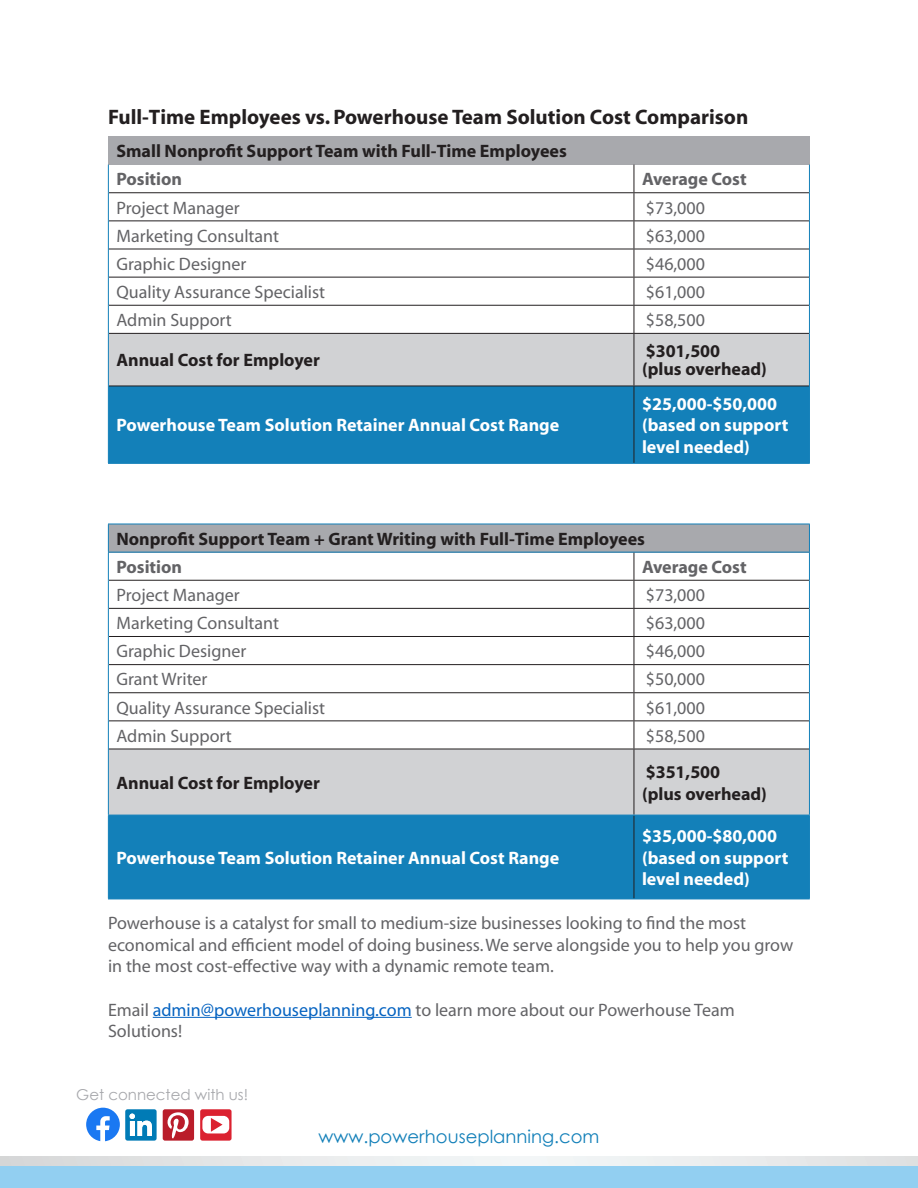
<style>
.page{position:relative;width:918px;height:1188px;background:#fff}
.page>*{position:absolute;margin:0;border:0;box-sizing:border-box;transform-origin:0 0}
.t1{font:700 21px "Myriad";color:#231f20}
.t2{font:18px/21.6px "Myriad";color:#636366}
.t3{font:700 18px/18px "Myriad";color:#231f20}
.t4{font:700 18px/21.6px "Myriad";color:#fff}
.t5{font:700 18px "Myriad";color:#636366}
.t6{font:18px "Century Gothic";color:#1380b9}
.t7{font:15px "Century Gothic";color:#a8a9ad}
.s1{color:#0563c1}
</style>
<div class="page">
<svg style="left:0;top:1156px;width:918px;height:10px"></svg>
<div style="left:0;top:1166px;width:918px;height:22px;background:#92cff1"></div>
<div style="left:108px;top:136px;width:701px;height:29px;background:#a8a9ad"></div>
<div style="left:109px;top:387px;width:700px;height:76px;background:#1380b9"></div>
<hr style="left:109px;top:386px;width:525px;height:1px;background:#231f20">
<hr style="left:634px;top:386px;width:175px;height:1px;background:#231f20">
<hr style="left:634px;top:386px;width:1px;height:77px;background:#231f20">
<svg style="left:108px;top:165px;width:702px;height:221px"></svg>
<hr style="left:108px;top:333px;width:1px;height:53px;background:#1380b9">
<hr style="left:809px;top:333px;width:1px;height:53px;background:#1380b9">
<hr style="left:108px;top:386px;width:1px;height:77px;background:#1380b9">
<hr style="left:809px;top:386px;width:1px;height:77px;background:#1380b9">
<hr style="left:108px;top:463px;width:526px;height:1px;background:#1380b9">
<hr style="left:634px;top:463px;width:176px;height:1px;background:#1380b9">
<div style="left:108px;top:524px;width:701px;height:28px;background:#a8a9ad"></div>
<div style="left:109px;top:750px;width:700px;height:65px;background:#d1d2d4"></div>
<div style="left:109px;top:816px;width:700px;height:83px;background:#1380b9"></div>
<hr style="left:109px;top:580px;width:525px;height:1px;background:#231f20">
<hr style="left:634px;top:580px;width:175px;height:1px;background:#231f20">
<hr style="left:109px;top:608px;width:525px;height:1px;background:#231f20">
<hr style="left:634px;top:608px;width:175px;height:1px;background:#231f20">
<hr style="left:109px;top:636px;width:525px;height:1px;background:#231f20">
<hr style="left:634px;top:636px;width:175px;height:1px;background:#231f20">
<hr style="left:109px;top:664px;width:525px;height:1px;background:#231f20">
<hr style="left:634px;top:664px;width:175px;height:1px;background:#231f20">
<hr style="left:109px;top:692px;width:525px;height:1px;background:#231f20">
<hr style="left:634px;top:692px;width:175px;height:1px;background:#231f20">
<hr style="left:109px;top:720px;width:525px;height:1px;background:#231f20">
<hr style="left:634px;top:720px;width:175px;height:1px;background:#231f20">
<hr style="left:109px;top:749px;width:525px;height:1px;background:#231f20">
<hr style="left:634px;top:749px;width:175px;height:1px;background:#231f20">
<svg style="left:634px;top:553px;width:1px;height:196px"></svg>
<hr style="left:634px;top:749px;width:1px;height:66px;background:#231f20">
<hr style="left:634px;top:815px;width:1px;height:84px;background:#231f20">
<hr style="left:108px;top:552px;width:526px;height:1px;background:#1380b9">
<hr style="left:634px;top:552px;width:176px;height:1px;background:#1380b9">
<hr style="left:108px;top:815px;width:526px;height:1px;background:#1380b9">
<hr style="left:634px;top:815px;width:176px;height:1px;background:#1380b9">
<hr style="left:108px;top:524px;width:526px;height:1px;background:#1380b9">
<hr style="left:634px;top:524px;width:176px;height:1px;background:#1380b9">
<svg style="left:108px;top:524px;width:1px;height:225px"></svg>
<svg style="left:809px;top:524px;width:1px;height:225px"></svg>
<hr style="left:108px;top:749px;width:1px;height:66px;background:#1380b9">
<hr style="left:809px;top:749px;width:1px;height:66px;background:#1380b9">
<hr style="left:108px;top:815px;width:1px;height:84px;background:#1380b9">
<hr style="left:809px;top:815px;width:1px;height:84px;background:#1380b9">
<hr style="left:108px;top:899px;width:526px;height:1px;background:#1380b9">
<hr style="left:634px;top:899px;width:176px;height:1px;background:#1380b9">
<hr style="left:153px;top:1017px;width:259px;height:1px;background:#0563c1">
<svg style="left:86px;top:1108px;width:71px;height:33px"></svg>
<div style="left:163px;top:1109px;width:31px;height:32px;background:#ba1d2a;border-radius:2px"></div>
<svg style="left:168px;top:1112px;width:21px;height:26px"></svg>
<div style="left:200px;top:1109px;width:32px;height:32px;background:#db2230;border-radius:2px"></div>
<div style="left:202px;top:1116px;width:27px;height:17px;background:#fff;border-radius:6px"></div>
<svg style="left:211px;top:1118px;width:12px;height:14px"></svg>
<p class="t1" style="left:108px;top:106px;width:642px">Full-Time Employees vs. Powerhouse Team Solution Cost Comparison</p>
<p class="t3" style="left:116px;top:143px;width:452px">Small Nonprofit Support Team with Full-Time Employees</p>
<p class="t5" style="left:116px;top:170px;width:67px">Position</p>
<p class="t5" style="left:642px;top:170px;width:106px">Average Cost</p>
<p class="t2" style="left:116px;top:198px;width:125px">Project Manager</p>
<p class="t2" style="left:646px;top:198px;width:61px">$73,000</p>
<p class="t2" style="left:116px;top:226px;width:164px">Marketing Consultant</p>
<p class="t2" style="left:646px;top:226px;width:61px">$63,000</p>
<p class="t2" style="left:116px;top:254px;width:131px">Graphic Designer</p>
<p class="t2" style="left:646px;top:254px;width:61px">$46,000</p>
<p class="t2" style="left:116px;top:282px;width:210px">Quality Assurance Specialist</p>
<p class="t2" style="left:646px;top:282px;width:61px">$61,000</p>
<p class="t2" style="left:116px;top:310px;width:117px">Admin Support</p>
<p class="t2" style="left:646px;top:310px;width:61px">$58,500</p>
<p class="t3" style="left:116px;top:352px;width:205px">Annual Cost for Employer</p>
<p class="t3" style="left:642px;top:343px;width:126px">$301,500<br>(plus overhead)</p>
<p class="t4" style="left:116px;top:415px;width:444px">Powerhouse Team Solution Retainer Annual Cost Range</p>
<p class="t4" style="left:642px;top:394px;width:148px">$25,000-$50,000 (based on support level needed)</p>
<p class="t3" style="left:116px;top:530px;width:530px">Nonprofit Support Team + Grant Writing with Full-Time Employees</p>
<p class="t5" style="left:116px;top:558px;width:67px">Position</p>
<p class="t5" style="left:642px;top:558px;width:106px">Average Cost</p>
<p class="t2" style="left:116px;top:585px;width:125px">Project Manager</p>
<p class="t2" style="left:646px;top:585px;width:61px">$73,000</p>
<p class="t2" style="left:116px;top:613px;width:164px">Marketing Consultant</p>
<p class="t2" style="left:646px;top:613px;width:61px">$63,000</p>
<p class="t2" style="left:116px;top:641px;width:131px">Graphic Designer</p>
<p class="t2" style="left:646px;top:641px;width:61px">$46,000</p>
<p class="t2" style="left:116px;top:669px;width:93px">Grant Writer</p>
<p class="t2" style="left:646px;top:669px;width:61px">$50,000</p>
<p class="t2" style="left:116px;top:698px;width:210px">Quality Assurance Specialist</p>
<p class="t2" style="left:646px;top:698px;width:61px">$61,000</p>
<p class="t2" style="left:116px;top:726px;width:117px">Admin Support</p>
<p class="t2" style="left:646px;top:726px;width:61px">$58,500</p>
<p class="t3" style="left:116px;top:774px;width:205px">Annual Cost for Employer</p>
<p class="t3" style="left:642px;top:762px;width:126px;line-height:21.6px">$351,500<br>(plus overhead)</p>
<p class="t4" style="left:642px;top:826px;width:148px">$35,000-$80,000 (based on support level needed)</p>
<p class="t2" style="left:108px;top:913px;width:687px">Powerhouse is a catalyst for small to medium-size businesses looking to find the most economical and efficient model of doing business. We serve alongside you to help you grow in the most cost-effective way with a dynamic remote team.</p>
<p class="t2" style="left:108px;top:1000px;width:628px">Email <span class="s1">admin@powerhouseplanning.com</span> to learn more about our Powerhouse Team<br>Solutions!</p>
<p class="t4" style="left:116px;top:848px;width:444px">Powerhouse Team Solution Retainer Annual Cost Range</p>
<p class="t7" style="left:76px;top:1085px;width:173px">Get connected with us!</p>
<p class="t6" style="left:318px;top:1126px;width:283px">www.powerhouseplanning.com</p>
</div>
